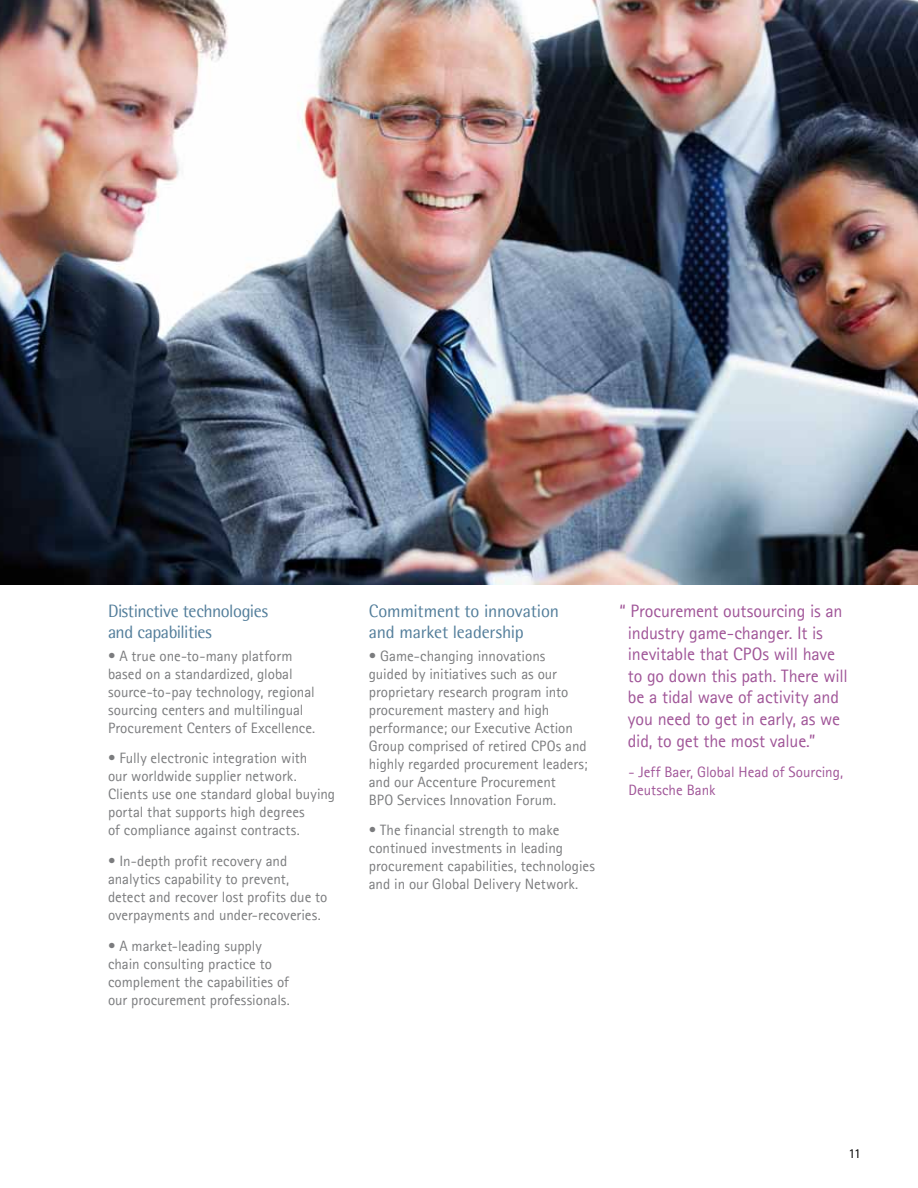
<style>
.page{position:relative;width:918px;height:1188px;background:#fff}
.page>*{position:absolute;margin:0;border:0;box-sizing:border-box;transform-origin:0 0}
.t1{font:18px/21.6px "Agfa Rotis Sans Serif";letter-spacing:-.01em;color:#a05598}
.t2{font:18px/21.6px "Agfa Rotis Semisans";letter-spacing:-.015em;color:#527d9a}
.t3{font:15px/18px "Agfa Rotis Sans Serif";color:#7b7c7e}
.t4{font:15px/18px "Agfa Rotis Sans Serif";color:#a05598}
.t5{font:13.5px "Agfa Rotis Sans Serif";color:#000}
</style>
<div class="page">
<img style="left:0;top:0;width:918px;height:585px">
<p class="t2" style="left:108px;top:600px;width:161px">Distinctive technologies and capabilities</p>
<p class="t3" style="left:108px;top:646px;width:209px">• A true one-to-many platform based on a standardized, global source-to-pay technology, regional sourcing centers and multilingual Procurement Centers of Excellence.</p>
<p class="t3" style="left:108px;top:749px;width:229px">• Fully electronic integration with<br>our worldwide supplier network.<br>Clients use one standard global buying portal that supports high degrees<br>of compliance against contracts.</p>
<p class="t3" style="left:108px;top:852px;width:221px">• In-depth profit recovery and analytics capability to prevent, detect and recover lost profits due to overpayments and under-recoveries.</p>
<p class="t3" style="left:108px;top:937px;width:183px">• A market-leading supply chain consulting practice to complement the capabilities of our procurement professionals.</p>
<p class="t2" style="left:369px;top:600px;width:192px">Commitment to innovation and market leadership</p>
<p class="t3" style="left:369px;top:646px;width:221px">• Game-changing innovations guided by initiatives such as our proprietary research program into procurement mastery and high performance; our Executive Action Group comprised of retired CPOs and highly regarded procurement leaders; and our Accenture Procurement<br>BPO Services Innovation Forum.</p>
<p class="t3" style="left:369px;top:821px;width:228px">• The financial strength to make continued investments in leading procurement capabilities, technologies and in our Global Delivery Network.</p>
<p class="t1" style="left:628px;top:600px;width:221px;text-indent:-8px">“ Procurement outsourcing is an industry game-changer. It is inevitable that CPOs will have to go down this path. There will be a tidal wave of activity and you need to get in early, as we did, to get the most value.”</p>
<p class="t4" style="left:628px;top:763px;width:216px">- Jeff Baer, Global Head of Sourcing,<br>Deutsche Bank</p>
<p class="t5" style="left:848px;top:1145px;width:14px">11</p>
</div>
